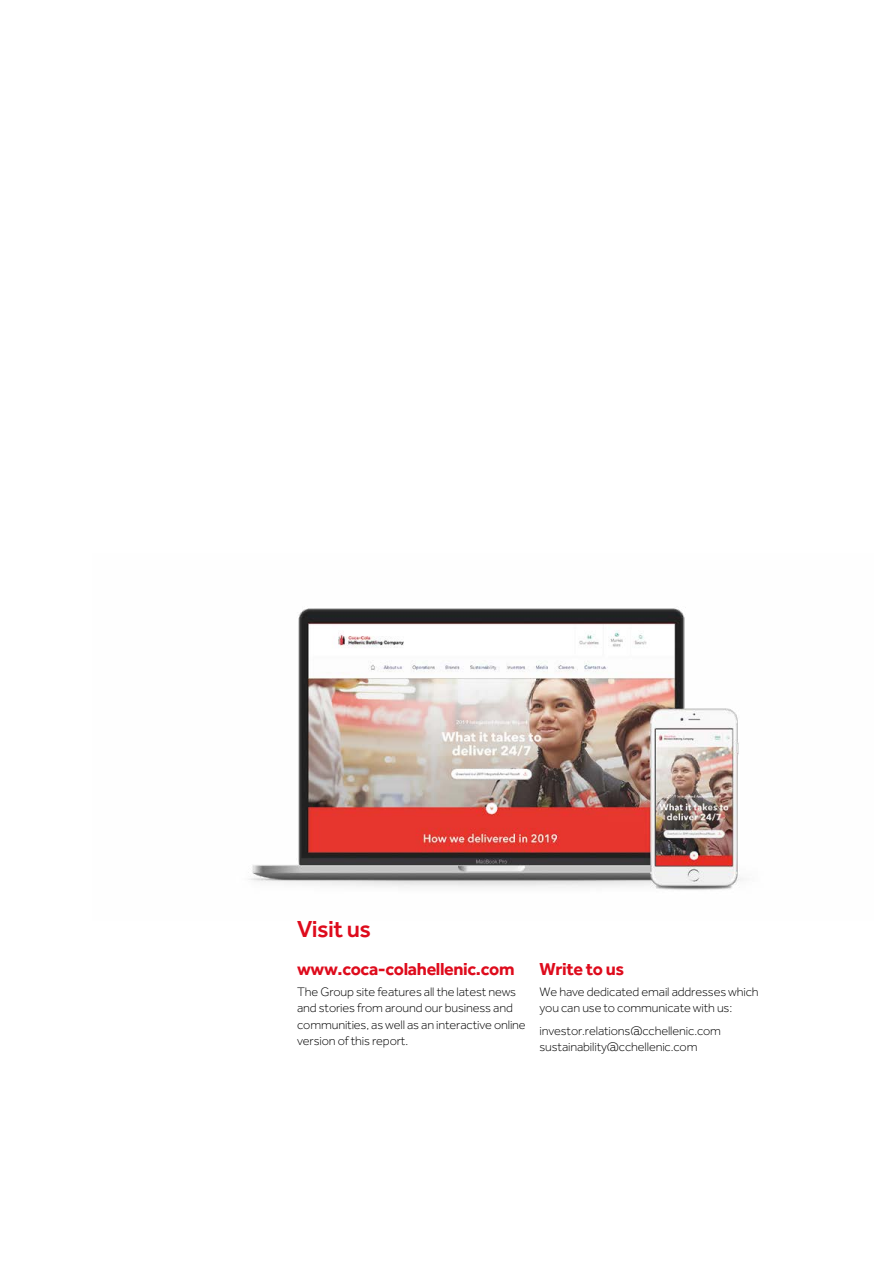
<style>
.page{position:relative;width:893px;height:1263px;background:#fff}
.page>*{position:absolute;margin:0;border:0;box-sizing:border-box;transform-origin:0 0}
.t1{font:500 24px "Effra";letter-spacing:-.02em;color:#de0b1c}
.t2{font:700 18px "Effra";letter-spacing:-.02em;color:#de0b1c}
.t3{font:300 12.75px/16.5px "Effra";letter-spacing:-.01em;color:#000}
</style>
<div class="page">
<img style="left:248px;top:608px;width:495px;height:282px">
<h1 class="t1" style="left:297px;top:914px;width:75px">Visit us</h1>
<h2 class="t2" style="left:297px;top:958px;width:219px">www.coca‑colahellenic.com</h2>
<p class="t3" style="left:297px;top:983px;width:230px">The Group site features all the latest news and stories from around our business and communities, as well as an interactive online version of this report.</p>
<h2 class="t2" style="left:539px;top:958px;width:86px">Write to us</h2>
<p class="t3" style="left:539px;top:983px;width:221px">We have dedicated email addresses which you can use to communicate with us:</p>
<p class="t3" style="left:539px;top:1022px;width:183px">investor.relations@cchellenic.com sustainability@cchellenic.com</p>
</div>
